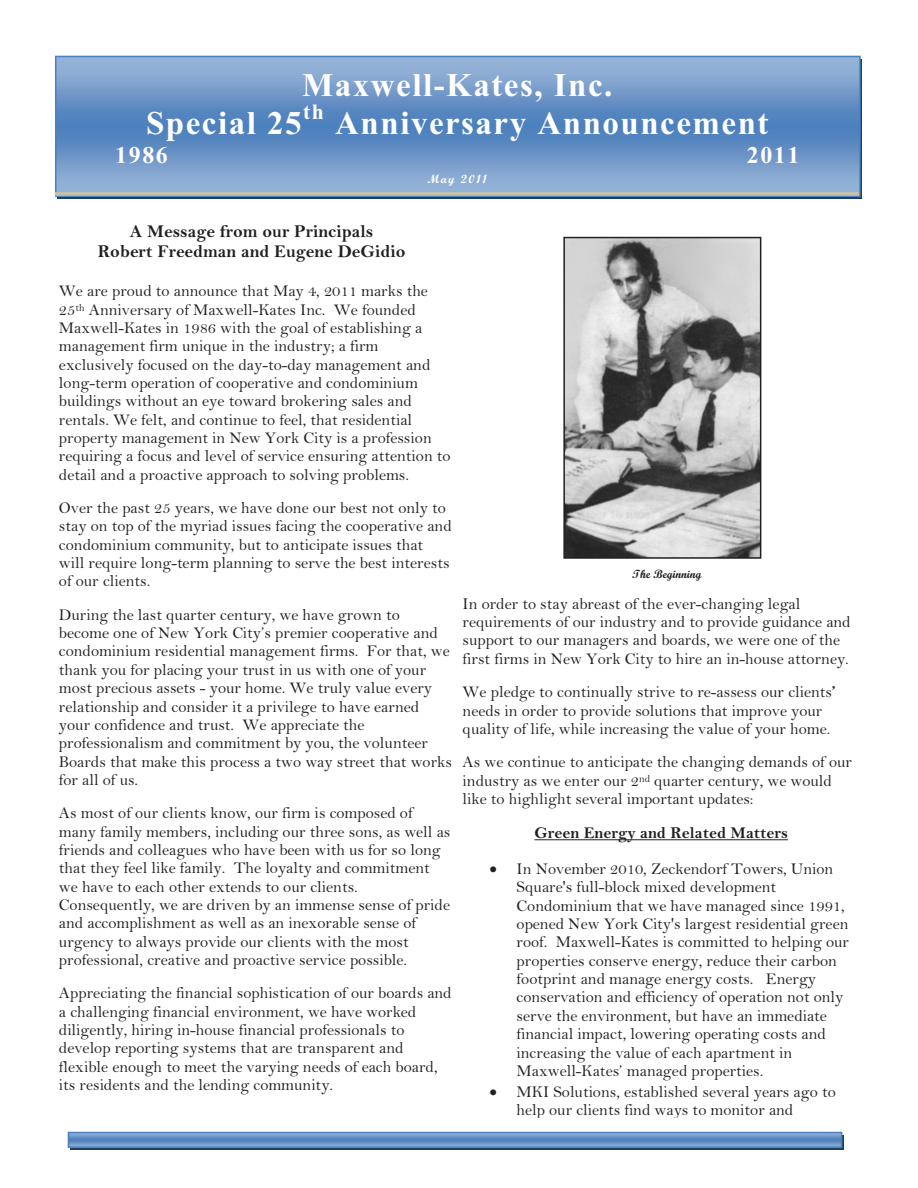
<style>
.page{position:relative;width:918px;height:1188px;background:#fff}
.page>*{position:absolute;margin:0;border:0;box-sizing:border-box;transform-origin:0 0}
.t1{font:700 33px "Times New Roman";letter-spacing:.045em;color:#fff}
.t2{font:700 24px "Times New Roman";letter-spacing:.06em;color:#fff}
.t3{font:700 21.75px "Times New Roman";color:#fff}
.t4{font:18px/20.2px "Bell MT Bold";color:#231f20;text-align:center}
.t5{font:16.5px/18.3px "Bell";color:#231f20}
.t6{font:16.5px "Bell MT Bold";color:#231f20}
.t7{font:12px "Script MT Bold";color:#231f20}
.t8{font:12px "Script MT Bold";letter-spacing:.125em;color:#fff}
.s1{font-family:"Bell MT Bold"}
</style>
<div class="page">
<img style="left:58px;top:59px;width:800px;height:133px">
<div style="left:55px;top:56px;width:806px;height:141px;border:2px solid #4a81bf"></div>
<svg style="left:55px;top:192px;width:804px;height:4px;background:#bbbdae"></svg>
<hr style="left:535px;top:839px;width:253px;height:1px;background:#231f20">
<div style="left:70px;top:1135px;width:773px;height:15px;background:#1c3f60"></div>
<img style="left:71px;top:1135px;width:768px;height:10px">
<div style="left:68px;top:1132px;width:774px;height:16px;border:2px solid #4a81bf"></div>
<img style="left:566px;top:240px;width:192px;height:316px">
<div style="left:563px;top:237px;width:198px;height:322px;border:2px solid #231f20"></div>
<h1 class="t1" style="left:302px;top:65px;width:312px">Maxwell-Kates, Inc.</h1>
<h1 class="t1" style="left:146px;top:103px;width:157px">Special 25</h1>
<h3 class="t3" style="left:303px;top:98px;width:22px">th</h3>
<h1 class="t1" style="left:335px;top:103px;width:435px">Anniversary Announcement</h1>
<h2 class="t2" style="left:115px;top:141px;width:54px">1986</h2>
<h2 class="t2" style="left:747px;top:141px;width:54px">2011</h2>
<p class="t8" style="left:427px;top:172px;width:62px">May 2011</p>
<p class="t4" style="left:98px;top:223px;width:309px">A Message from our Principals<br>Robert Freedman and Eugene DeGidio</p>
<p class="t5" style="left:59px;top:284px;width:393px">We are proud to announce that May 4, 2011 marks the 25<sup>th</sup> Anniversary of Maxwell-Kates Inc. We founded Maxwell-Kates in 1986 with the goal of establishing a management firm unique in the industry; a firm exclusively focused on the day-to-day management and long-term operation of cooperative and condominium buildings without an eye toward brokering sales and rentals. We felt, and continue to feel, that residential property management in New York City is a profession requiring a focus and level of service ensuring attention to detail and a proactive approach to solving problems.</p>
<p class="t5" style="left:59px;top:501px;width:394px">Over the past 25 years, we have done our best not only to stay on top of the myriad issues facing the cooperative and condominium community, but to anticipate issues that will require long-term planning to serve the best interests of our clients.</p>
<p class="t5" style="left:59px;top:607px;width:395px">During the last quarter century, we have grown to become one of New York City’s premier cooperative and condominium residential management firms. For that, we thank you for placing your trust in us with one of your most precious assets - your home. We truly value every relationship and consider it a privilege to have earned your confidence and trust. We appreciate the professionalism and commitment by you, the volunteer Boards that make this process a two way street that works for all of us.</p>
<p class="t5" style="left:59px;top:806px;width:393px">As most of our clients know, our firm is composed of many family members, including our three sons, as well as friends and colleagues who have been with us for so long that they feel like family. The loyalty and commitment we have to each other extends to our clients.<br>Consequently, we are driven by an immense sense of pride and accomplishment as well as an inexorable sense of urgency to always provide our clients with the most professional, creative and proactive service possible.</p>
<p class="t5" style="left:59px;top:986px;width:394px">Appreciating the financial sophistication of our boards and a challenging financial environment, we have worked diligently, hiring in-house financial professionals to develop reporting systems that are transparent and flexible enough to meet the varying needs of each board, its residents and the lending community.</p>
<p class="t7" style="left:632px;top:566px;width:71px">The Beginning</p>
<p class="t5" style="left:463px;top:596px;width:390px">In order to stay abreast of the ever-changing legal requirements of our industry and to provide guidance and support to our managers and boards, we were one of the first firms in New York City to hire an in-house attorney.</p>
<p class="t5" style="left:463px;top:685px;width:374px">We pledge to continually strive to re-assess our clients<span class="s1">’ </span>needs in order to provide solutions that improve your quality of life, while increasing the value of your home.</p>
<p class="t5" style="left:463px;top:755px;width:391px">As we continue to anticipate the changing demands of our industry as we enter our 2<sup>nd</sup> quarter century, we would like to highlight several important updates:</p>
<p class="t6" style="left:535px;top:827px;width:255px">Green Energy and Related Matters</p>
<p class="t5" style="left:517px;top:862px;width:334px">In November 2010, Zeckendorf Towers, Union Square's full-block mixed development Condominium that we have managed since 1991, opened New York City's largest residential green roof. Maxwell-Kates is committed to helping our properties conserve energy, reduce their carbon footprint and manage energy costs. Energy conservation and efficiency of operation not only serve the environment, but have an immediate financial impact, lowering operating costs and increasing the value of each apartment in Maxwell-Kates’ managed properties.</p>
<p class="t5" style="left:517px;top:1084px;width:321px">MKI Solutions, established several years ago to help our clients find ways to monitor and</p>
</div>
